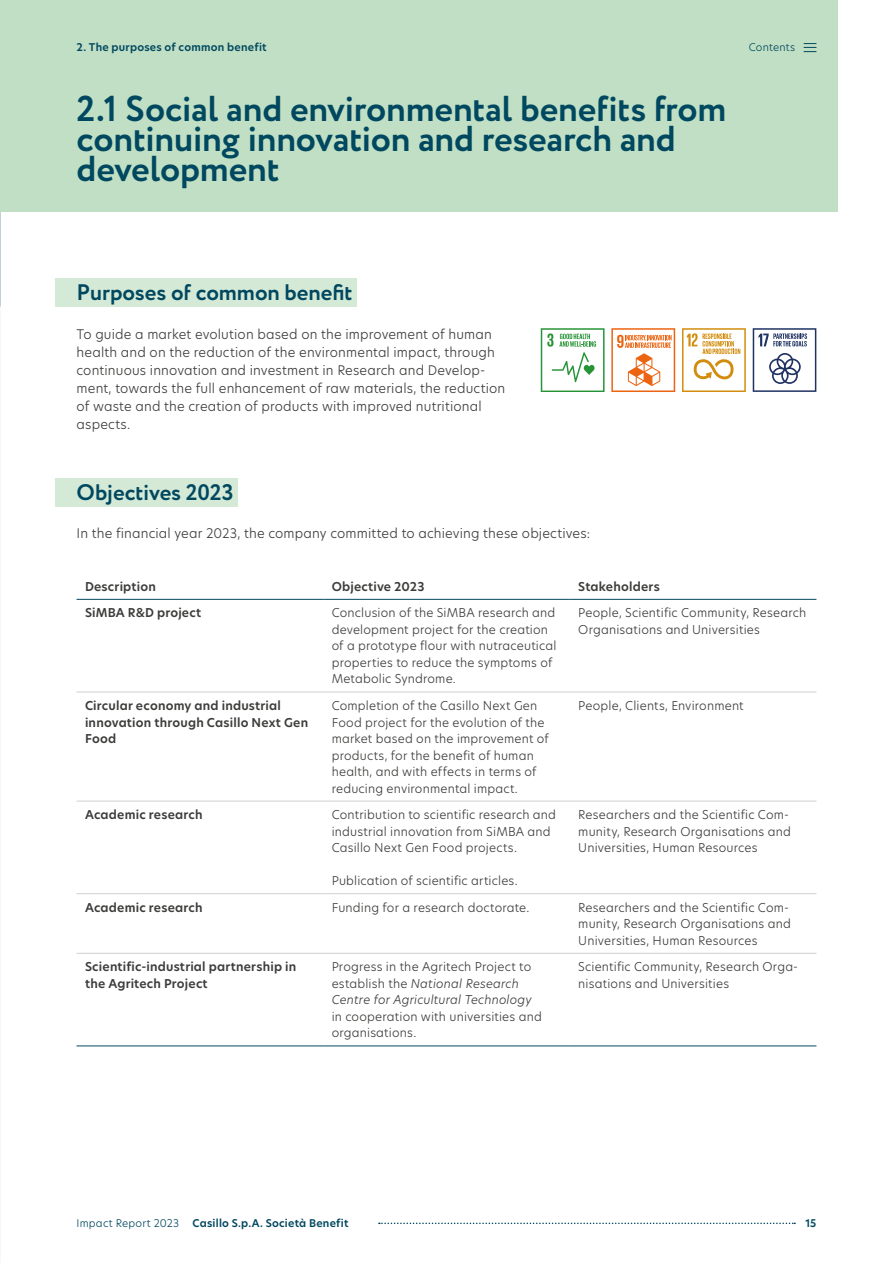
<style>
.page{position:relative;width:893px;height:1263px;background:#fff}
.page>*{position:absolute;margin:0;border:0;box-sizing:border-box;transform-origin:0 0}
.t1{font:700 36px/30px "Circe";letter-spacing:-.005em;color:#00485f}
.t2{font:700 22.5px "Circe";letter-spacing:-.005em;color:#00485f}
.t3{font:300 13.05px/18px "New Hero";letter-spacing:.01em;color:#3c3c3b}
.t4{font:300 12px/16.5px "New Hero";letter-spacing:.015em;color:#3c3c3b}
.t5{font:600 12px/16.5px "New Hero";letter-spacing:.015em;color:#3c3c3b}
.t6{font:italic 300 12px/16.5px "New Hero";letter-spacing:.01em;color:#3c3c3b}
.t7{font:600 10.5px "New Hero";letter-spacing:.02em;color:#00485f}
.t8{font:300 10.5px "New Hero";letter-spacing:.025em;color:#00485f}
.s1{font-style:normal}
</style>
<div class="page">
<div style="left:55px;top:279px;width:302px;height:28px;background:#d5e9d7"></div>
<svg style="left:753px;top:328px;width:63px;height:64px"></svg>
<svg style="left:541px;top:328px;width:64px;height:64px"></svg>
<svg style="left:611px;top:328px;width:64px;height:64px"></svg>
<svg style="left:682px;top:328px;width:64px;height:64px"></svg>
<div style="left:55px;top:478px;width:183px;height:29px;background:#d5e9d7"></div>
<hr style="left:77px;top:692px;width:246px;height:1px;background:#d0d0d0">
<hr style="left:323px;top:692px;width:247px;height:1px;background:#d0d0d0">
<hr style="left:570px;top:692px;width:246px;height:1px;background:#d0d0d0">
<hr style="left:77px;top:801px;width:246px;height:1px;background:#d0d0d0">
<hr style="left:323px;top:801px;width:247px;height:1px;background:#d0d0d0">
<hr style="left:570px;top:801px;width:246px;height:1px;background:#d0d0d0">
<hr style="left:77px;top:893px;width:246px;height:1px;background:#d0d0d0">
<hr style="left:323px;top:893px;width:247px;height:1px;background:#d0d0d0">
<hr style="left:570px;top:893px;width:246px;height:1px;background:#d0d0d0">
<hr style="left:77px;top:953px;width:246px;height:1px;background:#d0d0d0">
<hr style="left:323px;top:953px;width:247px;height:1px;background:#d0d0d0">
<hr style="left:570px;top:953px;width:246px;height:1px;background:#d0d0d0">
<hr style="left:77px;top:599px;width:246px;height:1px;background:#00485f">
<hr style="left:323px;top:599px;width:247px;height:1px;background:#00485f">
<hr style="left:570px;top:599px;width:246px;height:1px;background:#00485f">
<hr style="left:77px;top:1045px;width:246px;height:1px;background:#00485f">
<hr style="left:323px;top:1045px;width:247px;height:1px;background:#00485f">
<hr style="left:570px;top:1045px;width:246px;height:1px;background:#00485f">
<div style="left:0;top:0;width:838px;height:211px;background:#c1dfc4"></div>
<svg style="left:379px;top:1222px;width:416px;height:2px"></svg>
<svg style="left:804px;top:43px;width:12px;height:9px"></svg>
<p class="t7" style="left:77px;top:40px;width:192px">2. The purposes of common benefit</p>
<h1 class="t1" style="left:77px;top:96px;width:651px">2.1 Social and environmental benefits from continuing innovation and research and development</h1>
<p class="t8" style="left:749px;top:40px;width:48px">Contents</p>
<h2 class="t2" style="left:77px;top:277px;width:278px">Purposes of common benefit</h2>
<p class="t3" style="left:77px;top:325px;width:430px">To guide a market evolution based on the improvement of human health and on the reduction of the environmental impact, through continuous innovation and investment in Research and Develop&shy;ment, towards the full enhancement of raw materials, the reduction of waste and the creation of products with improved nutritional aspects.</p>
<h2 class="t2" style="left:77px;top:477px;width:159px">Objectives 2023</h2>
<p class="t3" style="left:77px;top:524px;width:515px">In the financial year 2023, the company committed to achieving these objectives:</p>
<p class="t5" style="left:85px;top:578px;width:72px">Description</p>
<p class="t5" style="left:332px;top:578px;width:94px">Objective 2023</p>
<p class="t5" style="left:578px;top:578px;width:83px">Stakeholders</p>
<p class="t5" style="left:85px;top:605px;width:118px">SiMBA R&amp;D project</p>
<p class="t4" style="left:332px;top:604px;width:226px">Conclusion of the SiMBA research and development project for the creation of a prototype flour with nutraceutical properties to reduce the symptoms of Metabolic Syndrome.</p>
<p class="t4" style="left:578px;top:604px;width:229px">People, Scientific Community, Research<br>Organisations and Universities</p>
<p class="t5" style="left:85px;top:697px;width:225px">Circular economy and industrial innovation through Casillo Next Gen<br>Food</p>
<p class="t4" style="left:332px;top:697px;width:219px">Completion of the Casillo Next Gen Food project for the evolution of the market based on the improvement of products, for the benefit of human health, and with effects in terms of reducing environmental impact.</p>
<p class="t4" style="left:578px;top:697px;width:167px">People, Clients, Environment</p>
<p class="t5" style="left:85px;top:806px;width:119px">Academic research</p>
<p class="t4" style="left:332px;top:806px;width:226px">Contribution to scientific research and industrial innovation from SiMBA and<br>Casillo Next Gen Food projects.</p>
<p class="t4" style="left:332px;top:872px;width:187px">Publication of scientific articles.</p>
<p class="t4" style="left:578px;top:806px;width:214px">Researchers and the Scientific Com&shy;munity, Research Organisations and<br>Universities, Human Resources</p>
<p class="t5" style="left:85px;top:899px;width:119px">Academic research</p>
<p class="t4" style="left:332px;top:899px;width:199px">Funding for a research doctorate.</p>
<p class="t4" style="left:578px;top:899px;width:214px">Researchers and the Scientific Com&shy;munity, Research Organisations and<br>Universities, Human Resources</p>
<p class="t5" style="left:85px;top:959px;width:213px">Scientific-industrial partnership in the Agritech Project</p>
<p class="t6" style="left:332px;top:958px;width:202px"><span class="s1">Progress in the Agritech Project to establish the</span> National Research<br>Centre for Agricultural Technology</p>
<p class="t4" style="left:332px;top:1008px;width:212px">in cooperation with universities and organisations.</p>
<p class="t4" style="left:578px;top:958px;width:221px">Scientific Community, Research Orga&shy;nisations and Universities</p>
<p class="t8" style="left:77px;top:1216px;width:104px">Impact Report 2023</p>
<p class="t7" style="left:192px;top:1216px;width:157px">Casillo S.p.A. Società Benefit</p>
<p class="t7" style="left:805px;top:1216px;width:13px">15</p>
</div>
